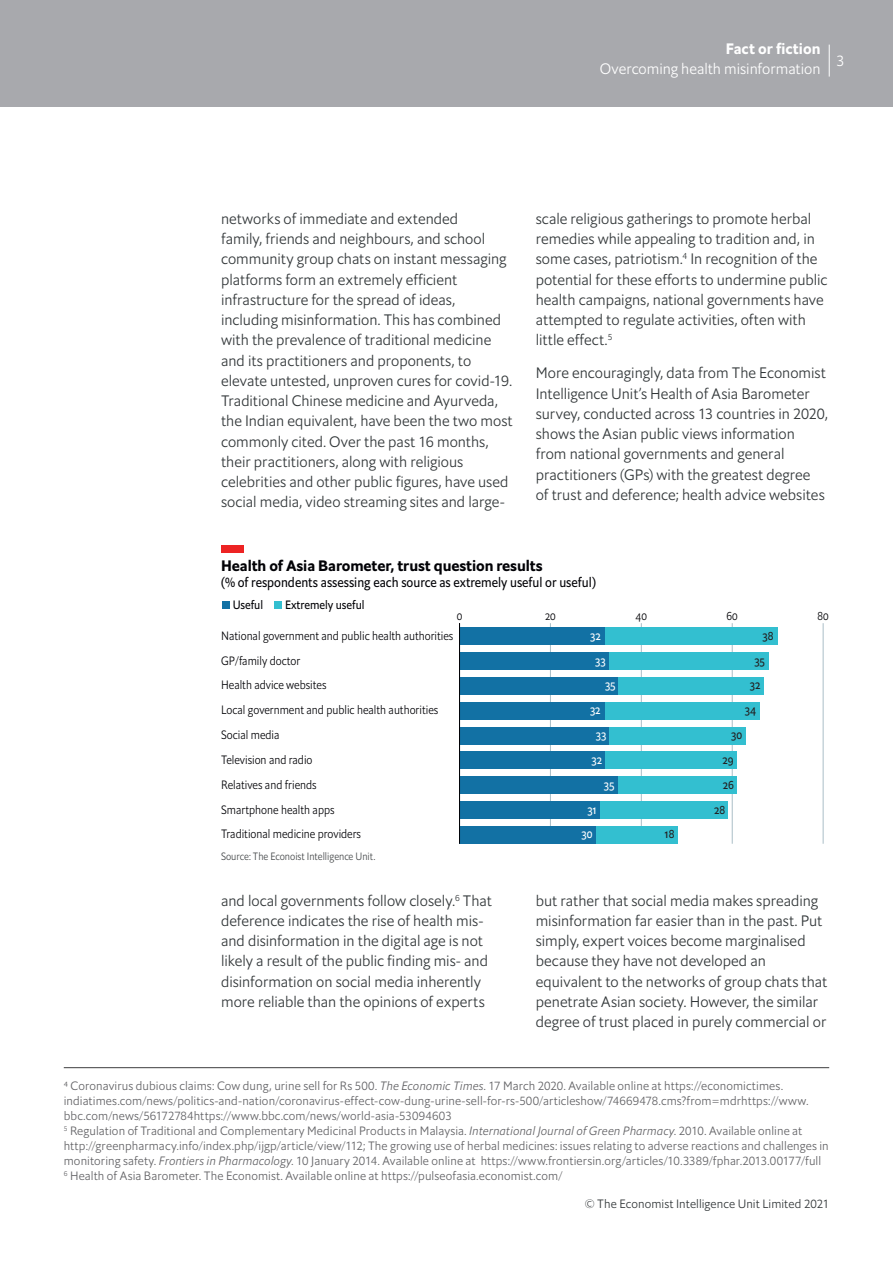
<style>
.page{position:relative;width:893px;height:1263px;background:#fff}
.page>*{position:absolute;margin:0;border:0;box-sizing:border-box;transform-origin:0 0}
.t1{font:15px/20.2px "Econ Sans Lig";color:#323739}
.t2{font:15px "Econ Sans Bol";letter-spacing:-.005em;color:#020206}
.t3{font:15px "Econ Sans Lig";color:#fff}
.t4{font:15px "Econ Sans Bol";letter-spacing:.005em;color:#fff}
.t5{font:13.5px "Econ Sans Cnd OS";color:#020206}
.t6{font:12px/15px "Econ Sans Lig";letter-spacing:.01em;color:#636366}
.t7{font:300 12px/24.8px "Econ Sans Cnd OS";color:#020206}
.t8{font:12px "Econ Sans Lig";letter-spacing:.005em;color:#323739}
.t9{font:12px "Econ Sans Cnd OS";color:#020206}
.t10{font:12px "Econ Sans Cnd OS";color:#fff}
.t11{font:12px "Econ Sans Cnd OS";color:#231f20}
.t12{font:300 10.5px "Econ Sans Cnd OS";color:#414446}
.s1{font-family:"Econ Sans Lig Ita"}
</style>
<div class="page">
<div style="left:0;top:0;width:893px;height:106px;background:#a8a9ad"></div>
<hr style="left:829px;top:45px;width:1px;height:32px;background:#fff">
<hr style="left:64px;top:1067px;width:765px;height:1px;background:#3e3e3f">
<div style="left:221px;top:545px;width:23px;height:8px;background:#ed2323"></div>
<div style="left:222px;top:601px;width:8px;height:8px;background:#1271a4"></div>
<div style="left:275px;top:601px;width:7px;height:8px;background:#33bfd0"></div>
<hr style="left:550px;top:623px;width:1px;height:221px;background:#aabec7">
<hr style="left:641px;top:623px;width:1px;height:221px;background:#aabec7">
<hr style="left:732px;top:623px;width:1px;height:221px;background:#aabec7">
<hr style="left:823px;top:623px;width:1px;height:221px;background:#aabec7">
<div style="left:459px;top:627px;width:146px;height:18px;background:#1271a4"></div>
<div style="left:459px;top:652px;width:150px;height:18px;background:#1271a4"></div>
<div style="left:459px;top:677px;width:160px;height:18px;background:#1271a4"></div>
<div style="left:459px;top:702px;width:146px;height:18px;background:#1271a4"></div>
<div style="left:459px;top:727px;width:150px;height:17px;background:#1271a4"></div>
<div style="left:459px;top:751px;width:146px;height:18px;background:#1271a4"></div>
<div style="left:459px;top:776px;width:160px;height:18px;background:#1271a4"></div>
<div style="left:459px;top:801px;width:141px;height:18px;background:#1271a4"></div>
<div style="left:459px;top:826px;width:137px;height:18px;background:#1271a4"></div>
<div style="left:605px;top:627px;width:173px;height:18px;background:#33bfd0"></div>
<div style="left:609px;top:652px;width:160px;height:18px;background:#33bfd0"></div>
<div style="left:619px;top:677px;width:145px;height:18px;background:#33bfd0"></div>
<div style="left:605px;top:702px;width:154px;height:18px;background:#33bfd0"></div>
<div style="left:609px;top:727px;width:137px;height:17px;background:#33bfd0"></div>
<div style="left:605px;top:751px;width:132px;height:18px;background:#33bfd0"></div>
<div style="left:619px;top:776px;width:118px;height:18px;background:#33bfd0"></div>
<div style="left:600px;top:801px;width:128px;height:18px;background:#33bfd0"></div>
<div style="left:596px;top:826px;width:82px;height:18px;background:#33bfd0"></div>
<hr style="left:459px;top:623px;width:1px;height:221px;background:#020206">
<p class="t4" style="left:726px;top:39px;width:96px">Fact or fiction</p>
<p class="t3" style="left:600px;top:59px;width:222px">Overcoming health misinformation</p>
<p class="t3" style="left:836px;top:51px;width:9px">3</p>
<p class="t1" style="left:221px;top:208px;width:293px">networks of immediate and extended<br>family, friends and neighbours, and school community group chats on instant messaging platforms form an extremely efficient infrastructure for the spread of ideas, including misinformation. This has combined with the prevalence of traditional medicine and its practitioners and proponents, to elevate untested, unproven cures for covid-19.<br>Traditional Chinese medicine and Ayurveda, the Indian equivalent, have been the two most commonly cited. Over the past 16 months, their practitioners, along with religious celebrities and other public figures, have used social media, video streaming sites and large-</p>
<p class="t1" style="left:536px;top:208px;width:293px">scale religious gatherings to promote herbal remedies while appealing to tradition and, in some cases, patriotism.<sup>4</sup> In recognition of the potential for these efforts to undermine public health campaigns, national governments have attempted to regulate activities, often with little effect.<sup>5</sup></p>
<p class="t1" style="left:536px;top:363px;width:294px">More encouragingly, data from The Economist Intelligence Unit’s Health of Asia Barometer survey, conducted across 13 countries in 2020, shows the Asian public views information from national governments and general practitioners (GPs) with the greatest degree<br>of trust and deference; health advice websites</p>
<p class="t2" style="left:221px;top:556px;width:323px">Health of Asia Barometer, trust question results</p>
<p class="t5" style="left:221px;top:574px;width:376px">(% of respondents assessing each source as extremely useful or useful)</p>
<p class="t9" style="left:233px;top:597px;width:32px">Useful</p>
<p class="t9" style="left:285px;top:597px;width:81px">Extremely useful</p>
<p class="t7" style="left:457px;top:604px;width:7px">0</p>
<p class="t7" style="left:545px;top:604px;width:12px">20</p>
<p class="t7" style="left:636px;top:604px;width:13px">40</p>
<p class="t7" style="left:726px;top:604px;width:13px">60</p>
<p class="t7" style="left:817px;top:604px;width:13px">80</p>
<p class="t7" style="left:221px;top:623px;width:234px">National government and public health authorities<br>GP/family doctor<br>Health advice websites<br>Local government and public health authorities<br>Social media<br>Television and radio<br>Relatives and friends<br>Smartphone health apps<br>Traditional medicine providers</p>
<p class="t10" style="left:590px;top:628px;width:12px">32</p>
<p class="t10" style="left:595px;top:653px;width:12px">33</p>
<p class="t10" style="left:605px;top:677px;width:12px">35</p>
<p class="t10" style="left:590px;top:702px;width:12px">32</p>
<p class="t10" style="left:596px;top:727px;width:12px">33</p>
<p class="t10" style="left:591px;top:752px;width:12px">32</p>
<p class="t10" style="left:604px;top:777px;width:12px">35</p>
<p class="t10" style="left:587px;top:801px;width:11px">31</p>
<p class="t10" style="left:581px;top:826px;width:13px">30</p>
<p class="t12" style="left:221px;top:850px;width:156px">Source: The Econoist Intelligence Unit.</p>
<p class="t11" style="left:664px;top:826px;width:11px">18</p>
<p class="t11" style="left:763px;top:628px;width:13px">38</p>
<p class="t11" style="left:754px;top:653px;width:12px">35</p>
<p class="t11" style="left:750px;top:677px;width:12px">32</p>
<p class="t11" style="left:745px;top:702px;width:13px">34</p>
<p class="t11" style="left:731px;top:727px;width:13px">30</p>
<p class="t11" style="left:722px;top:752px;width:13px">29</p>
<p class="t11" style="left:723px;top:777px;width:13px">26</p>
<p class="t11" style="left:714px;top:801px;width:13px">28</p>
<p class="t1" style="left:221px;top:890px;width:272px">and local governments follow closely.<sup>6</sup> That deference indicates the rise of health mis&shy;and disinformation in the digital age is not likely a result of the public finding mis- and disinformation on social media inherently more reliable than the opinions of experts</p>
<p class="t1" style="left:536px;top:890px;width:293px">but rather that social media makes spreading misinformation far easier than in the past. Put simply, expert voices become marginalised because they have not developed an equivalent to the networks of group chats that penetrate Asian society. However, the similar degree of trust placed in purely commercial or</p>
<p class="t6" style="left:64px;top:1078px;width:766px">4 Coronavirus dubious claims: Cow dung, urine sell for Rs 500. <span class="s1">The Economic Times</span>. 17 March 2020. Available online at https://economictimes. indiatimes.com/news/politics-and-nation/coronavirus-effect-cow-dung-urine-sell-for-rs-500/articleshow/74669478.cms?from=mdrhttps://www. bbc.com/news/56172784https://www.bbc.com/news/world-asia-53094603<br><sup>5</sup> Regulation of Traditional and Complementary Medicinal Products in Malaysia. <span class="s1">International Journal of Green Pharmacy</span>. 2010. Available online at http://greenpharmacy.info/index.php/ijgp/article/view/112; The growing use of herbal medicines: issues relating to adverse reactions and challenges in monitoring safety. <span class="s1">Frontiers in Pharmacology</span>. 10 January 2014. Available online at https://www.frontiersin.org/articles/10.3389/fphar.2013.00177/full<br><sup>6</sup> Health of Asia Barometer. The Economist. Available online at https://pulseofasia.economist.com/</p>
<p class="t8" style="left:585px;top:1196px;width:246px">© The Economist Intelligence Unit Limited 2021</p>
</div>
